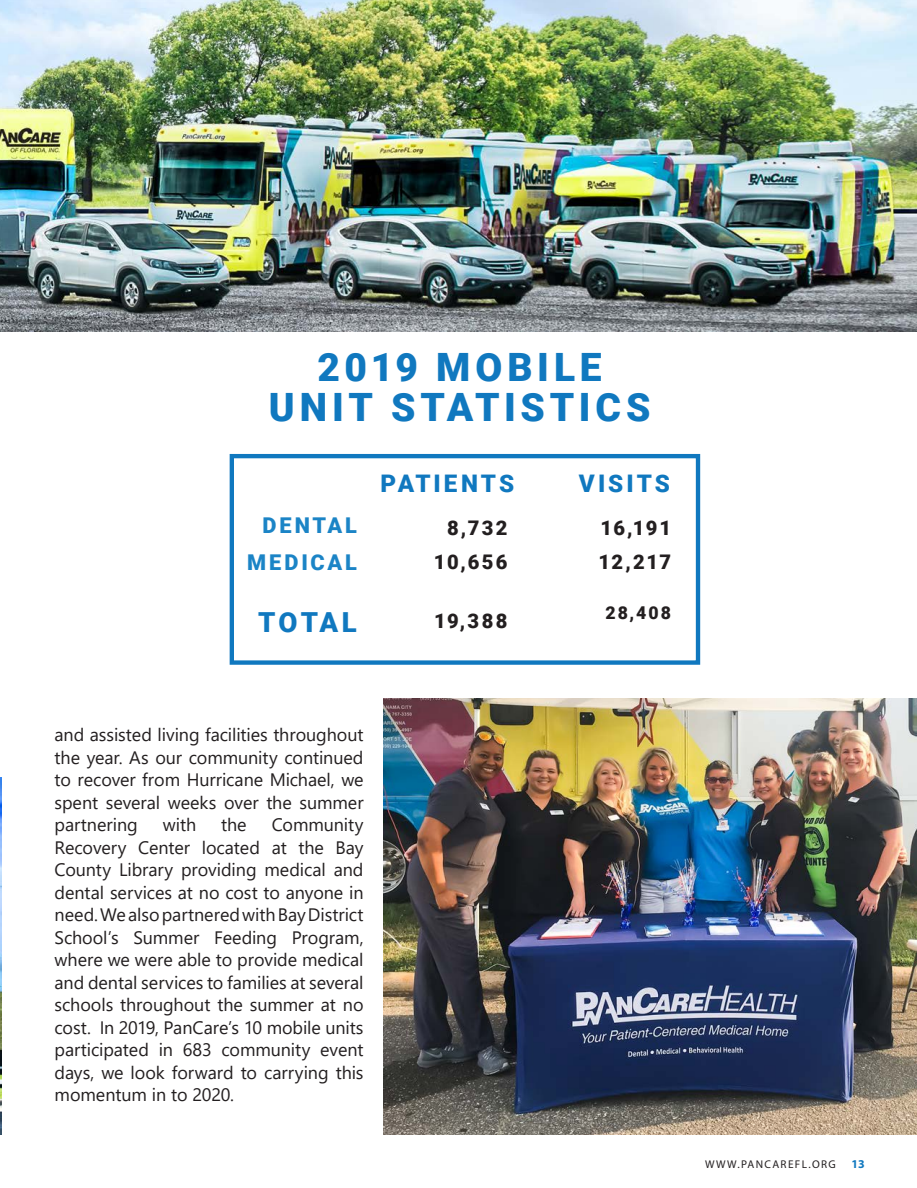
<style>
.page{position:relative;width:917px;height:1188px;background:#fff}
.page>*{position:absolute;margin:0;border:0;box-sizing:border-box;transform-origin:0 0}
.t1{font:900 39px "Roboto";letter-spacing:.12em;color:#1078bf}
.t2{font:900 27.6px "Roboto";letter-spacing:.11em;color:#1078bf}
.t3{font:900 24.15px "Roboto";letter-spacing:.12em;color:#1078bf}
.t4{font:900 21.75px "Roboto";letter-spacing:.13em;color:#1b84c6}
.t5{font:900 20.1px "Roboto";letter-spacing:.09em;color:#231f20}
.t6{font:18px/22.5px "Segoe UI";letter-spacing:-.005em;color:#231f20;text-align:justify}
.t7{font:900 17.7px "Roboto";color:#231f20}
.t8{font:700 12px "Myriad Pro";color:#1078bf}
.t9{font:11.25px "Myriad Pro";letter-spacing:.12em;color:#231f20}
</style>
<div class="page">
<div style="left:230px;top:454px;width:470px;height:211px;border:4px solid #1078bf"></div>
<img style="left:0;top:0;width:917px;height:331px">
<img style="left:384px;top:698px;width:533px;height:437px">
<img style="left:0;top:777px;width:1px;height:358px">
<p class="t1" style="left:317px;top:340px;width:286px">2019 MOBILE</p>
<p class="t1" style="left:269px;top:379px;width:383px">UNIT STATISTICS</p>
<p class="t4" style="left:262px;top:510px;width:96px">DENTAL</p>
<p class="t4" style="left:247px;top:547px;width:111px">MEDICAL</p>
<p class="t2" style="left:258px;top:603px;width:100px">TOTAL</p>
<p class="t3" style="left:380px;top:466px;width:135px">PATIENTS</p>
<p class="t3" style="left:579px;top:466px;width:93px">VISITS</p>
<p class="t5" style="left:447px;top:514px;width:62px">8,732</p>
<p class="t5" style="left:434px;top:548px;width:75px">10,656</p>
<p class="t5" style="left:434px;top:607px;width:75px">19,388</p>
<p class="t5" style="left:600px;top:514px;width:72px">16,191</p>
<p class="t5" style="left:598px;top:548px;width:74px">12,217</p>
<p class="t7" style="left:605px;top:600px;width:67px">28,408</p>
<p class="t6" style="left:55px;top:722px;width:311px">and assisted living facilities throughout the year. As our community continued to recover from Hurricane Michael, we spent several weeks over the summer partnering</p>
<p class="t6" style="left:163px;top:812px;width:35px">with</p>
<p class="t6" style="left:221px;top:812px;width:27px">the</p>
<p class="t6" style="left:55px;top:812px;width:311px;text-indent:217px">Community Recovery Center located at the Bay County Library providing medical and dental services at no cost to anyone in need. We also partnered with Bay District School’s Summer Feeding Program, where we were able to provide medical and dental services to families at several schools throughout the summer at no cost. In 2019, PanCare’s 10 mobile units participated in 683 community event days, we look forward to carrying this momentum in to 2020.</p>
<p class="t9" style="left:705px;top:1158px;width:132px">WWW.PANCAREFL.ORG</p>
<p class="t8" style="left:851px;top:1156px;width:15px">13</p>
</div>
